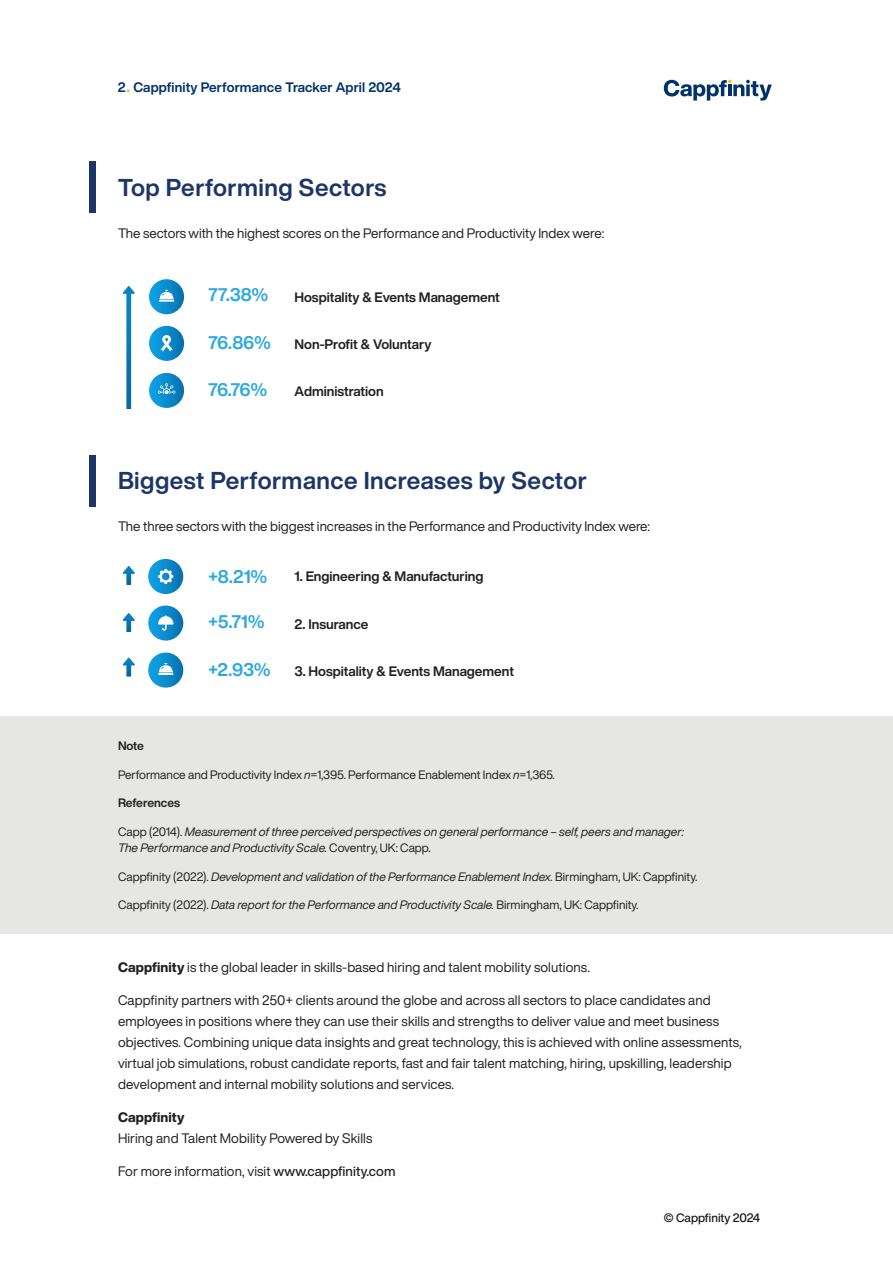
<style>
.page{position:relative;width:893px;height:1263px;background:#fff}
.page>*{position:absolute;margin:0;border:0;box-sizing:border-box;transform-origin:0 0}
.t1{font:700 24px "Helvetica Now Display";letter-spacing:.02em;color:#1d3668}
.t2{font:700 18px "Helvetica Now Display";letter-spacing:-.01em;color:#2ea9e0}
.t3{font:13.5px/21px "Helvetica Now Display";letter-spacing:.01em;color:#231f20}
.t4{font:700 13.5px "Helvetica Now Display";color:#231f20}
.t5{font:700 13.5px "Helvetica Now Display";letter-spacing:.01em;color:#00326b}
.t6{font:800 13.5px "Helvetica Now Display";letter-spacing:.01em;color:#231f20}
.t7{font:italic 12px/16.5px "Helvetica Now Display";color:#231f20}
.t8{font:12px "Helvetica Now Display";color:#231f20}
.t9{font:500 12px "Helvetica Now Display";color:#171717}
.t10{font:700 12px "Helvetica Now Display";color:#231f20}
.s1{font-weight:400;font-size:14.25px;color:#fcb32c}
.s2{font-style:italic}
.s3{font-style:normal}
.s4{font-weight:800}
.s5{font-weight:500}
</style>
<div class="page">
<svg style="left:664px;top:80px;width:108px;height:21px"></svg>
<div style="left:0;top:716px;width:893px;height:217px;background:#e6e6e5"></div>
<svg style="left:149px;top:279px;width:35px;height:35px"></svg>
<svg style="left:159px;top:290px;width:15px;height:12px"></svg>
<svg style="left:148px;top:559px;width:35px;height:35px"></svg>
<svg style="left:158px;top:569px;width:15px;height:15px"></svg>
<svg style="left:149px;top:326px;width:35px;height:35px"></svg>
<svg style="left:160px;top:335px;width:13px;height:17px"></svg>
<svg style="left:148px;top:605px;width:35px;height:36px"></svg>
<svg style="left:158px;top:615px;width:15px;height:16px"></svg>
<svg style="left:149px;top:373px;width:35px;height:35px"></svg>
<svg style="left:158px;top:383px;width:17px;height:11px"></svg>
<svg style="left:148px;top:652px;width:35px;height:36px"></svg>
<svg style="left:158px;top:663px;width:15px;height:12px"></svg>
<svg style="left:122px;top:566px;width:13px;height:19px"></svg>
<svg style="left:122px;top:286px;width:13px;height:122px"></svg>
<svg style="left:122px;top:613px;width:13px;height:19px"></svg>
<svg style="left:122px;top:657px;width:13px;height:19px"></svg>
<div style="left:89px;top:161px;width:7px;height:51px;background:#1d3668"></div>
<div style="left:89px;top:455px;width:7px;height:51px;background:#1d3668"></div>
<p class="t5" style="left:118px;top:78px;width:284px">2<span class="s1">•</span> Cappfinity Performance Tracker April 2024</p>
<p class="t1" style="left:118px;top:170px;width:270px">Top Performing Sectors</p>
<p class="t3" style="left:118px;top:222px;width:488px">The sectors with the highest scores on the Performance and Productivity Index were:</p>
<p class="t2" style="left:208px;top:282px;width:61px">77.38%</p>
<p class="t4" style="left:294px;top:287px;width:207px">Hospitality &amp; Events Management</p>
<p class="t2" style="left:208px;top:330px;width:64px">76.86%</p>
<p class="t4" style="left:294px;top:335px;width:138px">Non-Profit &amp; Voluntary</p>
<p class="t2" style="left:208px;top:377px;width:60px">76.76%</p>
<p class="t4" style="left:294px;top:382px;width:91px">Administration</p>
<p class="t1" style="left:118px;top:464px;width:470px">Biggest Performance Increases by Sector</p>
<p class="t3" style="left:118px;top:515px;width:534px">The three sectors with the biggest increases in the Performance and Productivity Index were:</p>
<p class="t2" style="left:208px;top:564px;width:60px">+8.21%</p>
<p class="t4" style="left:294px;top:567px;width:190px">1. Engineering &amp; Manufacturing</p>
<p class="t2" style="left:208px;top:609px;width:57px">+5.71%</p>
<p class="t4" style="left:294px;top:615px;width:75px">2. Insurance</p>
<p class="t2" style="left:208px;top:657px;width:63px">+2.93%</p>
<p class="t4" style="left:294px;top:662px;width:221px">3. Hospitality &amp; Events Management</p>
<p class="t10" style="left:118px;top:737px;width:28px">Note</p>
<p class="t8" style="left:118px;top:766px;width:438px">Performance and Productivity Index <span class="s2">n=</span>1,395. Performance Enablement Index <span class="s2">n=</span>1,365.</p>
<p class="t10" style="left:118px;top:794px;width:64px">References</p>
<p class="t7" style="left:118px;top:823px;width:568px"><span class="s3">Capp (2014).</span> Measurement of three perceived perspectives on general performance – self, peers and manager:<br>The Performance and Productivity Scale. <span class="s3">Coventry, UK: Capp.</span></p>
<p class="t7" style="left:118px;top:868px;width:581px"><span class="s3">Cappfinity (2022).</span> Development and validation of the Performance Enablement Index. <span class="s3">Birmingham, UK: Cappfinity.</span></p>
<p class="t7" style="left:118px;top:896px;width:522px"><span class="s3">Cappfinity (2022).</span> Data report for the Performance and Productivity Scale. <span class="s3">Birmingham, UK: Cappfinity.</span></p>
<p class="t3" style="left:118px;top:957px;width:473px"><span class="s4">Cappfinity</span> is the global leader in skills-based hiring and talent mobility solutions.</p>
<p class="t3" style="left:118px;top:990px;width:625px">Cappfinity partners with 250+ clients around the globe and across all sectors to place candidates and employees in positions where they can use their skills and strengths to deliver value and meet business objectives. Combining unique data insights and great technology, this is achieved with online assessments, virtual job simulations, robust candidate reports, fast and fair talent matching, hiring, upskilling, leadership development and internal mobility solutions and services.</p>
<p class="t6" style="left:118px;top:1108px;width:68px">Cappfinity</p>
<p class="t3" style="left:118px;top:1128px;width:256px">Hiring and Talent Mobility Powered by Skills</p>
<p class="t3" style="left:118px;top:1161px;width:279px">For more information, visit <span class="s5">www.cappfinity.com</span></p>
<p class="t9" style="left:664px;top:1210px;width:98px">© Cappfinity 2024</p>
</div>
